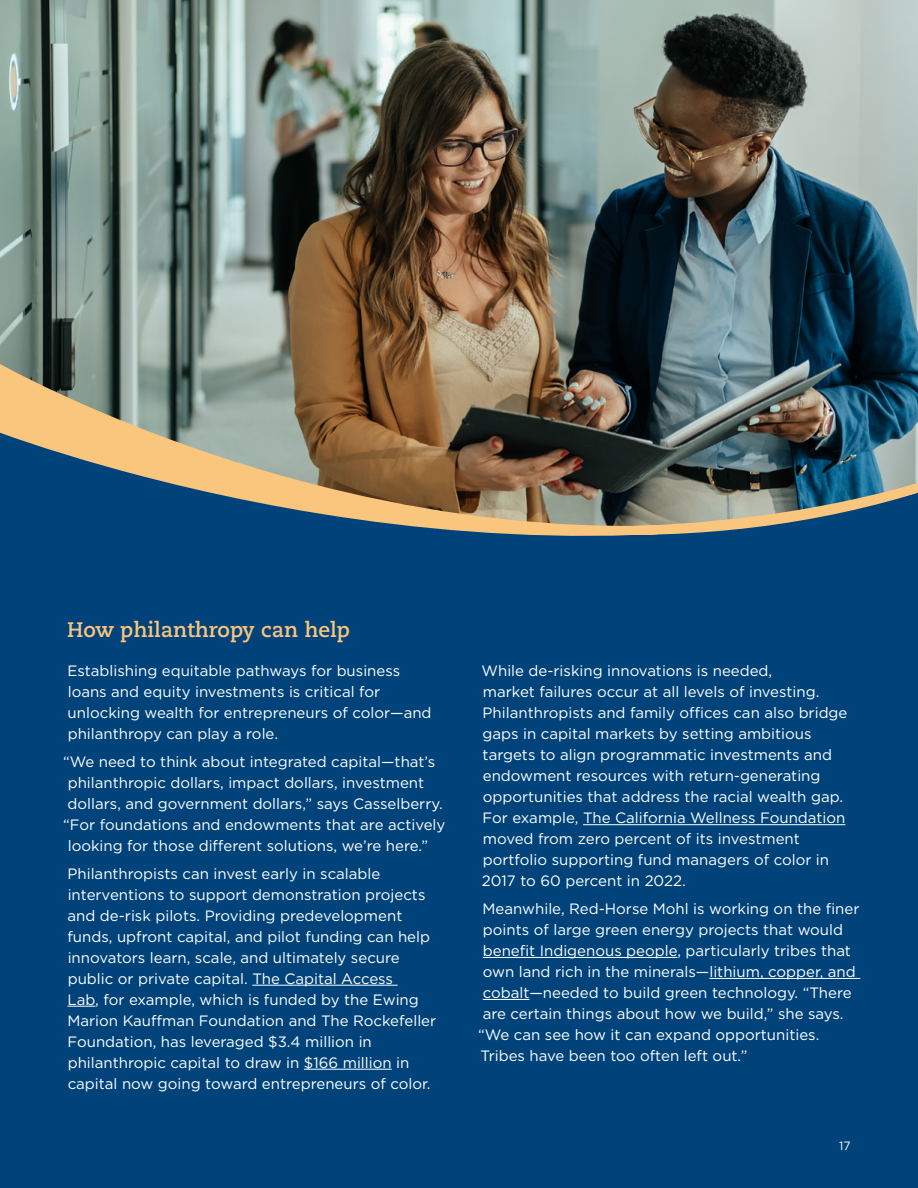
<style>
.page{position:relative;width:918px;height:1188px;background:#fff}
.page>*{position:absolute;margin:0;border:0;box-sizing:border-box;transform-origin:0 0}
.Philo_help_header{font:700 21px "Caecilia LT Std";color:#fac57d}
.Philo_help_body{font:15px/21px "Gotham";color:#fff}
.t1{font:12px "Gotham";color:#fff}
</style>
<div class="page">
<div style="left:459px;top:0;width:459px;height:1188px;background:#00437a"></div>
<div style="left:0;top:0;width:472px;height:1188px;background:#00437a"></div>
<img style="left:0;top:0;width:918px;height:357px">
<img style="left:0;top:358px;width:918px;height:178px">
<hr style="left:252px;top:985px;width:146px;height:1px;background:#fff">
<svg style="left:68px;top:1006px;width:27px;height:1px"></svg>
<hr style="left:304px;top:1069px;width:88px;height:1px;background:#fff">
<hr style="left:583px;top:824px;width:262px;height:1px;background:#fff">
<hr style="left:483px;top:957px;width:194px;height:1px;background:#fff">
<hr style="left:709px;top:978px;width:151px;height:1px;background:#fff">
<hr style="left:483px;top:999px;width:46px;height:1px;background:#fff">
<p class="Philo_help_header" style="left:67px;top:617px;width:284px">How philanthropy can help</p>
<p class="Philo_help_body" style="left:68px;top:660px;width:366px">Establishing equitable pathways for business loans and equity investments is critical for unlocking wealth for entrepreneurs of color—and philanthropy can play a role.</p>
<p class="Philo_help_body" style="left:63px;top:751px;width:374px">“We need to think about integrated capital—that’s</p>
<p class="Philo_help_body" style="left:68px;top:772px;width:358px">philanthropic dollars, impact dollars, investment</p>
<p class="Philo_help_body" style="left:68px;top:793px;width:377px">dollars, and government dollars,” says Casselberry.</p>
<p class="Philo_help_body" style="left:63px;top:814px;width:384px">“For foundations and endowments that are actively</p>
<p class="Philo_help_body" style="left:68px;top:835px;width:362px">looking for those different solutions, we’re here.”</p>
<p class="Philo_help_body" style="left:67px;top:863px;width:370px">Philanthropists can invest early in scalable interventions to support demonstration projects and de-risk pilots. Providing predevelopment funds, upfront capital, and pilot funding can help innovators learn, scale, and ultimately secure public or private capital. The Capital Access<br>Lab, for example, which is funded by the Ewing Marion Kauffman Foundation and The Rockefeller Foundation, has leveraged $3.4 million in philanthropic capital to draw in $166 million in capital now going toward entrepreneurs of color.</p>
<p class="Philo_help_body" style="left:482px;top:660px;width:367px">While de-risking innovations is needed,<br>market failures occur at all levels of investing.<br>Philanthropists and family offices can also bridge gaps in capital markets by setting ambitious targets to align programmatic investments and endowment resources with return-generating opportunities that address the racial wealth gap.<br>For example, The California Wellness Foundation moved from zero percent of its investment portfolio supporting fund managers of color in 2017 to 60 percent in 2022.</p>
<p class="Philo_help_body" style="left:483px;top:898px;width:378px">Meanwhile, Red-Horse Mohl is working on the finer</p>
<p class="Philo_help_body" style="left:483px;top:919px;width:362px">points of large green energy projects that would</p>
<p class="Philo_help_body" style="left:483px;top:940px;width:370px">benefit Indigenous people, particularly tribes that</p>
<p class="Philo_help_body" style="left:483px;top:961px;width:375px">own land rich in the minerals—lithium, copper, and</p>
<p class="Philo_help_body" style="left:483px;top:982px;width:370px">cobalt—needed to build green technology. “There</p>
<p class="Philo_help_body" style="left:483px;top:1003px;width:362px">are certain things about how we build,” she says.</p>
<p class="Philo_help_body" style="left:478px;top:1024px;width:343px">“We can see how it can expand opportunities.</p>
<p class="Philo_help_body" style="left:480px;top:1045px;width:269px">Tribes have been too often left out.”</p>
<p class="t1" style="left:839px;top:1138px;width:13px">17</p>
</div>
